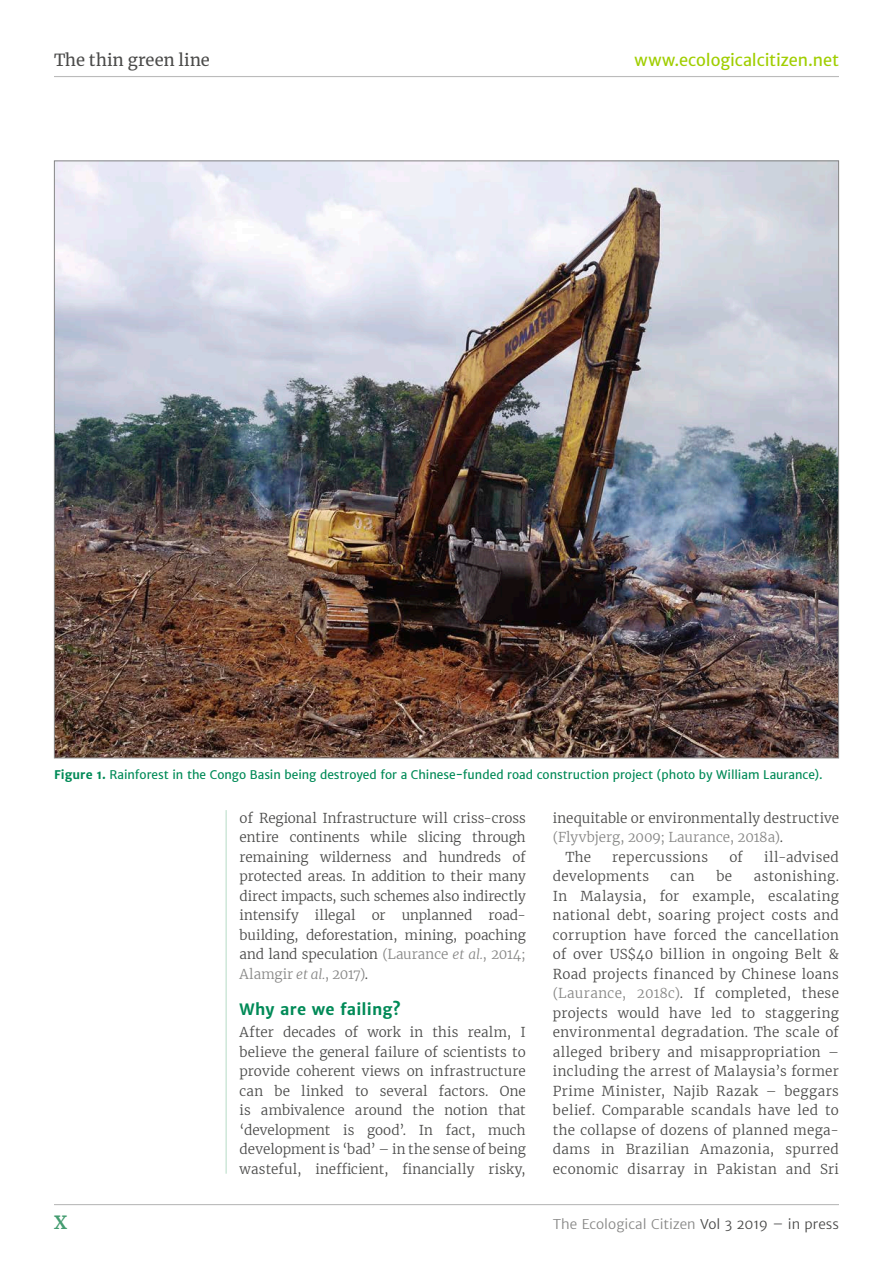
<style>
.page{position:relative;width:893px;height:1263px;background:#fff}
.page>*{position:absolute;margin:0;border:0;box-sizing:border-box;transform-origin:0 0}
.t1{font:700 18px "Merriweather";color:#449c70}
.t2{font:16.5px "Merriweather Sans";letter-spacing:-.005em;color:#a0ce00}
.t3{font:16.5px "Merriweather";letter-spacing:.01em;color:#4a4a49}
.Heading{font:700 15.75px "Merriweather Sans";letter-spacing:.01em;color:#008a57}
.Indented{font:300 13.5px/19.5px "Merriweather";letter-spacing:.015em;color:#4a4a49;text-align:justify}
.t4{font:300 13.5px "Merriweather Sans";color:#878786}
.Indented-2{font:300 13.5px "Merriweather";letter-spacing:.035em;color:#4a4a49}
.Box_-_title{font:12px "Merriweather Sans";color:#008a57}
.s1{font-weight:700}
.s2{color:#878786}
.s3{font-style:italic;color:#878786}
.s4{color:#4a4a49}
</style>
<div class="page">
<hr style="left:54px;top:76px;width:785px;height:1px;background:#bbb">
<hr style="left:226px;top:810px;width:1px;height:364px;background:#b6dbc5">
<hr style="left:54px;top:1204px;width:785px;height:1px;background:#bbb">
<img style="left:56px;top:162px;width:781px;height:594px">
<p class="t3" style="left:54px;top:49px;width:157px">The thin green line</p>
<p class="t2" style="left:634px;top:50px;width:206px">www.ecologicalcitizen.net</p>
<p class="Box_-_title" style="left:54px;top:767px;width:770px"><span class="s1">Figure 1.</span> Rainforest in the Congo Basin being destroyed for a Chinese-funded road construction project (photo by William Laurance).</p>
<p class="Indented" style="left:240px;top:807px;width:288px">of Regional Infrastructure will criss-cross entire continents while slicing through remaining wilderness and hundreds of protected areas. In addition to their many direct impacts, such schemes also indirectly intensify illegal or unplanned road&shy;building, deforestation, mining, poaching and land speculation <span class="s2">(Laurance</span> <span class="s3">et al.</span><span class="s2">, 2014; Alamgir</span> <span class="s3">et al.</span><span class="s2">, 2017)</span>.</p>
<p class="Heading" style="left:240px;top:999px;width:163px">Why are we failing?</p>
<p class="Indented" style="left:240px;top:1022px;width:288px">After decades of work in this realm, I believe the general failure of scientists to provide coherent views on infrastructure can be linked to several factors. One is ambivalence around the notion that ‘development is good’. In fact, much development is ‘bad’ – in the sense of being wasteful, inefficient, financially risky,</p>
<p class="Indented" style="left:553px;top:807px;width:288px">inequitable or environmentally destructive <span class="s2">(Flyvbjerg, 2009; Laurance, 2018a)</span>.</p>
<p class="Indented" style="left:566px;top:846px;width:27px">The</p>
<p class="Indented" style="left:612px;top:846px;width:97px">repercussions</p>
<p class="Indented" style="left:729px;top:846px;width:15px">of</p>
<p class="Indented-2" style="left:764px;top:847px;width:76px">ill-advised</p>
<p class="Indented" style="left:553px;top:866px;width:98px">developments</p>
<p class="Indented" style="left:671px;top:866px;width:26px">can</p>
<p class="Indented" style="left:716px;top:866px;width:17px">be</p>
<p class="Indented" style="left:553px;top:866px;width:288px;text-indent:201px">astonishing.<br>In Malaysia, for example, escalating national debt, soaring project costs and corruption have forced the cancellation of over US$40 billion in ongoing Belt &amp; Road projects financed by Chinese loans <span class="s2">(Laurance, 2018c)</span>. If completed, these projects would have led to staggering environmental degradation. The scale of alleged bribery and misappropriation – including the arrest of Malaysia’s former Prime Minister, Najib Razak – beggars belief. Comparable scandals have led to the collapse of dozens of planned mega&shy;dams in Brazilian Amazonia, spurred economic disarray in Pakistan and Sri</p>
<p class="t1" style="left:54px;top:1210px;width:14px">X</p>
<p class="t4" style="left:553px;top:1215px;width:288px">The Ecological Citizen <span class="s4">Vol 3 2019 – in press</span></p>
</div>
